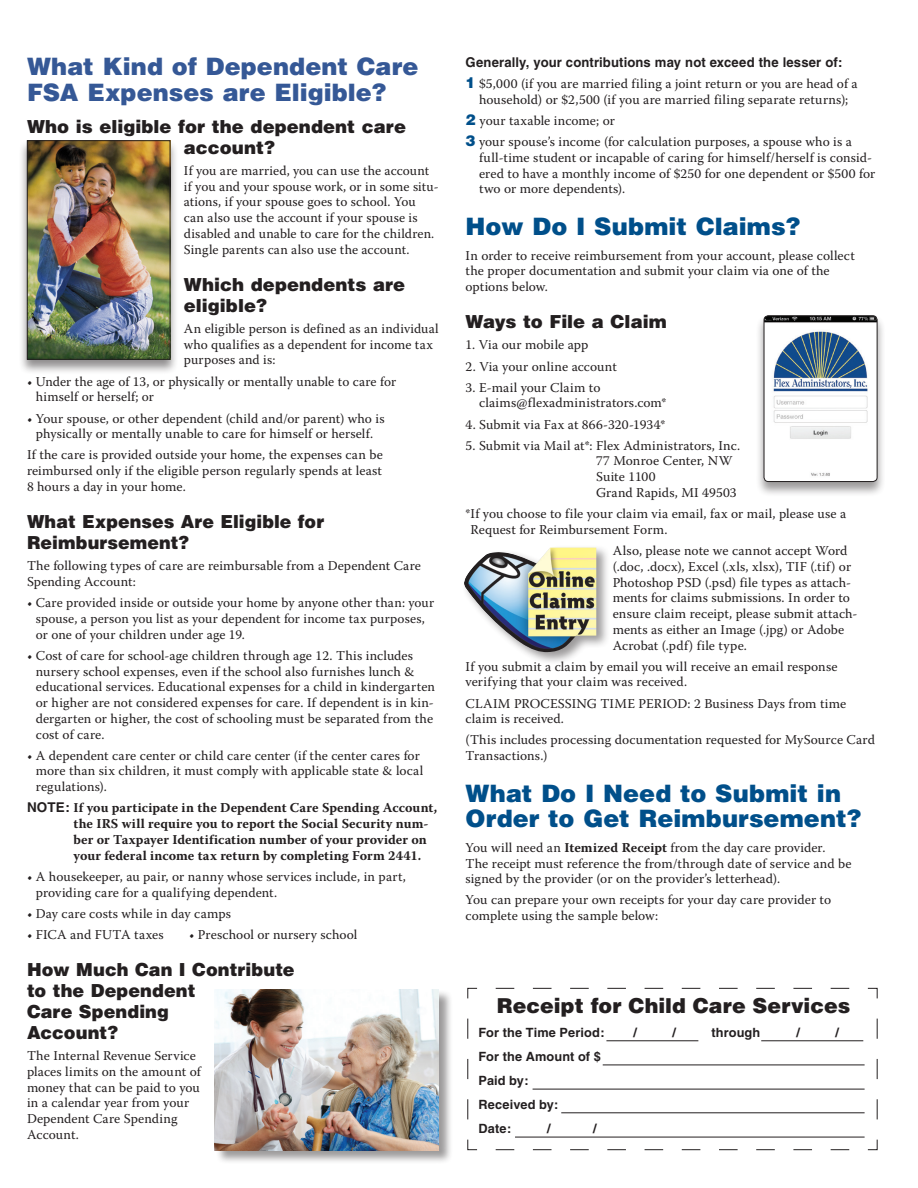
<style>
.page{position:relative;width:918px;height:1188px;background:#fff}
.page>*{position:absolute;margin:0;border:0;box-sizing:border-box;transform-origin:0 0}
.subhead_FLEX_18{font:900 24px/25.5px "Helvetica";letter-spacing:.005em;color:#004f8a}
.subhead_FLEX_18-2{font:900 24px/25.5px "Helvetica";color:#355896}
.t1{font:900 20.55px "Helvetica";color:#231f20}
.subhead_FLEX{font:900 18px/21px "Helvetica";letter-spacing:.005em;color:#231f20}
.body_copy_FLEX{font:13.5px/15.8px "Warnock Pro";letter-spacing:.005em;color:#231f20}
.body_copy_FLEX-2{font:700 13.5px/15.8px "Warnock Pro";letter-spacing:.005em;color:#231f20}
.body_copy_FLEX-3{font:700 13.5px "Helvetica";letter-spacing:.01em;color:#231f20}
.t2{font:700 12.75px "Helvetica";letter-spacing:.01em;color:#231f20}
.s1{font-family:"Helvetica"}
.s2{font-family:"Helvetica";font-weight:900;font-size:15px;color:#004f8a}
.s3{font-weight:700}
</style>
<div class="page">
<svg style="left:467px;top:988px;width:411px;height:162px"></svg>
<hr style="left:515px;top:1137px;width:350px;height:1px;background:#231f20">
<hr style="left:533px;top:1089px;width:332px;height:1px;background:#231f20">
<hr style="left:561px;top:1112px;width:304px;height:1px;background:#231f20">
<hr style="left:603px;top:1065px;width:262px;height:1px;background:#231f20">
<hr style="left:606px;top:1040px;width:92px;height:1px;background:#231f20">
<hr style="left:761px;top:1040px;width:102px;height:1px;background:#231f20">
<div style="left:216px;top:990px;width:238px;height:175px;background:#231f20;opacity:.45"></div>
<img style="left:215px;top:990px;width:224px;height:160px">
<div style="left:19px;top:140px;width:160px;height:235px;background:#231f20;opacity:.5"></div>
<img style="left:29px;top:142px;width:139px;height:216px">
<div style="left:27px;top:140px;width:143px;height:220px;border:1px solid #231f20"></div>
<div style="left:462px;top:545px;width:148px;height:120px;background:#231f20;opacity:.45"></div>
<img style="left:464px;top:548px;width:132px;height:104px">
<div style="left:755px;top:315px;width:130px;height:183px;background:#231f20;opacity:.45"></div>
<img style="left:764px;top:316px;width:113px;height:166px">
<div style="left:764px;top:315px;width:113px;height:167px;border:1px solid #231f20;border-radius:4px"></div>
<p class="subhead_FLEX_18-2" style="left:27px;top:54px;width:393px">What Kind of Dependent Care<br>FSA Expenses are Eligible?</p>
<p class="subhead_FLEX" style="left:184px;top:115px;width:224px;text-indent:-157px">Who is eligible for the dependent care account?</p>
<p class="body_copy_FLEX" style="left:184px;top:162px;width:256px">If you are married, you can use the account if you and your spouse work, or in some situ&shy;ations, if your spouse goes to school. You can also use the account if your spouse is disabled and unable to care for the children.<br>Single parents can also use the account.</p>
<p class="subhead_FLEX" style="left:184px;top:273px;width:223px">Which dependents are eligible?</p>
<p class="body_copy_FLEX" style="left:184px;top:320px;width:256px">An eligible person is defined as an individual who qualifies as a dependent for income tax purposes and is:</p>
<p class="body_copy_FLEX" style="left:36px;top:373px;width:362px;text-indent:-9px">• Under the age of 13, or physically or mentally unable to care for himself or herself; or</p>
<p class="body_copy_FLEX" style="left:27px;top:410px;width:359px;text-align:center">• Your spouse, or other dependent (child and/or parent) who is physically or mentally unable to care for himself or herself.</p>
<p class="body_copy_FLEX" style="left:27px;top:447px;width:357px;text-align:justify">If the care is provided outside your home, the expenses can be reimbursed only if the eligible person regularly spends at least 8 hours a day in your home.</p>
<p class="subhead_FLEX" style="left:27px;top:511px;width:299px">What Expenses Are Eligible for<br>Reimbursement?</p>
<p class="body_copy_FLEX" style="left:27px;top:558px;width:396px">The following types of care are reimbursable from a Dependent Care<br>Spending Account:</p>
<p class="body_copy_FLEX" style="left:36px;top:595px;width:400px;text-indent:-9px">• Care provided inside or outside your home by anyone other than: your spouse, a person you list as your dependent for income tax purposes, or one of your children under age 19.</p>
<p class="body_copy_FLEX" style="left:36px;top:647px;width:401px;text-indent:-9px">• Cost of care for school-age children through age 12. This includes nursery school expenses, even if the school also furnishes lunch &amp; educational services. Educational expenses for a child in kindergarten or higher are not considered expenses for care. If dependent is in kin&shy;dergarten or higher, the cost of schooling must be separated from the cost of care.</p>
<p class="body_copy_FLEX" style="left:36px;top:747px;width:389px;text-indent:-9px">• A dependent care center or child care center (if the center cares for more than six children, it must comply with applicable state &amp; local regulations).</p>
<p class="body_copy_FLEX-2" style="left:74px;top:800px;width:365px;text-indent:-47px"><span class="s1">NOTE:</span> If you participate in the Dependent Care Spending Account, the IRS will require you to report the Social Security num&shy;ber or Taxpayer Identification number of your provider on your federal income tax return by completing Form 2441.</p>
<p class="body_copy_FLEX" style="left:36px;top:868px;width:372px;text-indent:-9px">• A housekeeper, au pair, or nanny whose services include, in part, providing care for a qualifying dependent.</p>
<p class="body_copy_FLEX" style="left:27px;top:905px;width:206px">• Day care costs while in day camps</p>
<p class="body_copy_FLEX" style="left:27px;top:926px;width:138px">• FICA and FUTA taxes</p>
<p class="body_copy_FLEX" style="left:189px;top:926px;width:170px">• Preschool or nursery school</p>
<p class="subhead_FLEX" style="left:27px;top:959px;width:269px">How Much Can I Contribute to the Dependent<br>Care Spending<br>Account?</p>
<p class="body_copy_FLEX" style="left:27px;top:1048px;width:175px">The Internal Revenue Service places limits on the amount of money that can be paid to you in a calendar year from your<br>Dependent Care Spending<br>Account.</p>
<p class="body_copy_FLEX-3" style="left:466px;top:54px;width:379px">Generally, your contributions may not exceed the lesser of:</p>
<p class="body_copy_FLEX" style="left:466px;top:76px;width:394px;text-align:center"><span class="s2">1</span> $5,000 (if you are married filing a joint return or you are head of a household) or $2,500 (if you are married filing separate returns);</p>
<p class="body_copy_FLEX" style="left:466px;top:113px;width:151px"><span class="s2">2</span> your taxable income; or</p>
<p class="body_copy_FLEX" style="left:479px;top:134px;width:398px;text-indent:-13px"><span class="s2">3</span> your spouse’s income (for calculation purposes, a spouse who is a full-time student or incapable of caring for himself/herself is consid&shy;ered to have a monthly income of $250 for one dependent or $500 for two or more dependents).</p>
<p class="subhead_FLEX_18" style="left:466px;top:213px;width:336px">How Do I Submit Claims?</p>
<p class="body_copy_FLEX" style="left:466px;top:247px;width:391px">In order to receive reimbursement from your account, please collect the proper documentation and submit your claim via one of the options below.</p>
<p class="subhead_FLEX" style="left:466px;top:311px;width:203px">Ways to File a Claim</p>
<p class="body_copy_FLEX" style="left:466px;top:337px;width:124px">1. Via our mobile app</p>
<p class="body_copy_FLEX" style="left:466px;top:358px;width:153px">2. Via your online account</p>
<p class="body_copy_FLEX" style="left:479px;top:379px;width:189px;text-indent:-14px">3. E-mail your Claim to claims@flexadministrators.com*</p>
<p class="body_copy_FLEX" style="left:466px;top:416px;width:201px">4. Submit via Fax at 866-320-1934*</p>
<p class="body_copy_FLEX" style="left:596px;top:437px;width:146px;text-indent:-131px">5. Submit via Mail at*: Flex Administrators, Inc.<br>77 Monroe Center, NW<br>Suite 1100<br>Grand Rapids, MI 49503</p>
<p class="body_copy_FLEX" style="left:471px;top:506px;width:377px;text-indent:-5px">*If you choose to file your claim via email, fax or mail, please use a<br>Request for Reimbursement Form.</p>
<p class="body_copy_FLEX" style="left:613px;top:542px;width:246px">Also, please note we cannot accept Word (.doc, .docx), Excel (.xls, xlsx), TIF (.tif) or Photoshop PSD (.psd) file types as attach&shy;ments for claims submissions. In order to ensure claim receipt, please submit attach&shy;ments as either an Image (.jpg) or Adobe Acrobat (.pdf) file type.</p>
<p class="body_copy_FLEX" style="left:466px;top:658px;width:374px">If you submit a claim by email you will receive an email response verifying that your claim was received.</p>
<p class="body_copy_FLEX" style="left:466px;top:695px;width:382px">CLAIM PROCESSING TIME PERIOD: 2 Business Days from time claim is received.</p>
<p class="body_copy_FLEX" style="left:466px;top:732px;width:411px">(This includes processing documentation requested for MySource Card<br>Transactions.)</p>
<p class="subhead_FLEX_18" style="left:466px;top:780px;width:397px">What Do I Need to Submit in<br>Order to Get Reimbursement?</p>
<p class="body_copy_FLEX" style="left:466px;top:839px;width:387px">You will need an <span class="s3">Itemized Receipt</span> from the day care provider.<br>The receipt must reference the from/through date of service and be signed by the provider (or on the provider’s letterhead).</p>
<p class="body_copy_FLEX" style="left:466px;top:892px;width:367px">You can prepare your own receipts for your day care provider to complete using the sample below:</p>
<p class="t1" style="left:497px;top:992px;width:355px">Receipt for Child Care Services</p>
<p class="t2" style="left:478px;top:1025px;width:128px">For the Time Period:</p>
<p class="t2" style="left:633px;top:1025px;width:5px">/</p>
<p class="t2" style="left:672px;top:1025px;width:5px">/</p>
<p class="t2" style="left:711px;top:1025px;width:50px">through</p>
<p class="t2" style="left:797px;top:1025px;width:5px">/</p>
<p class="t2" style="left:836px;top:1025px;width:5px">/</p>
<p class="t2" style="left:478px;top:1049px;width:124px">For the Amount of $</p>
<p class="t2" style="left:478px;top:1073px;width:52px">Paid by:</p>
<p class="t2" style="left:478px;top:1097px;width:81px">Received by:</p>
<p class="t2" style="left:478px;top:1121px;width:34px">Date:</p>
<p class="t2" style="left:547px;top:1121px;width:5px">/</p>
<p class="t2" style="left:593px;top:1121px;width:5px">/</p>
</div>
